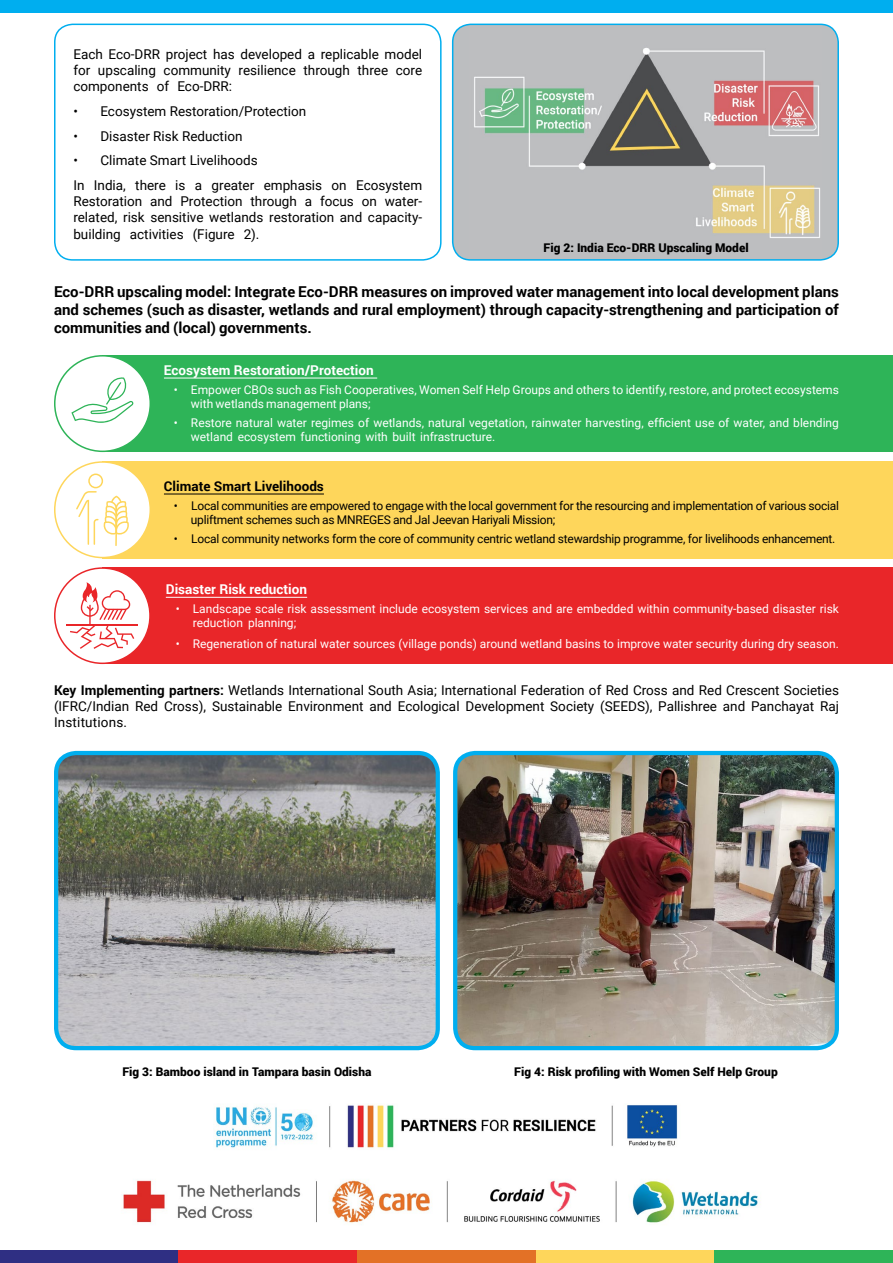
<style>
.page{position:relative;width:893px;height:1263px;background:#fff}
.page>*{position:absolute;margin:0;border:0;box-sizing:border-box;transform-origin:0 0}
.t1{font:700 15px/18px "Roboto";color:#000;text-align:justify}
.t2{font:13.5px/16.2px "Roboto";color:#000;text-align:justify}
.t3{font:700 13.5px "Roboto";color:#fff}
.t4{font:700 13.5px "Roboto";color:#000}
.t5{font:12px/14.4px "Roboto";color:#fff}
.t6{font:12px/14.4px "Roboto";letter-spacing:-.02em;color:#000}
.t7{font:900 12px "Roboto";color:#000}
.s1{font-weight:700}
</style>
<div class="page">
<div style="left:102px;top:567px;width:791px;height:97px;background:#e92629"></div>
<div style="left:0;top:0;width:893px;height:12px;background:#00aeef"></div>
<div style="left:54px;top:24px;width:388px;height:237px;border:2px solid #00aeef;border-radius:18px"></div>
<div style="left:453px;top:24px;width:385px;height:236px;background:#bcbec0;border-radius:18px"></div>
<img style="left:474px;top:48px;width:346px;height:190px">
<div style="left:452px;top:24px;width:387px;height:237px;border:2px solid #00aeef;border-radius:18px"></div>
<hr style="left:166px;top:597px;width:141px;height:1px;background:#fff">
<img style="left:122px;top:1104px;width:636px;height:121px">
<div style="left:103px;top:355px;width:790px;height:96px;background:#2eb458"></div>
<hr style="left:164px;top:378px;width:213px;height:1px;background:#fff">
<div style="left:55px;top:356px;width:95px;height:95px;background:#fff;border-radius:50%"></div>
<div style="left:54px;top:355px;width:97px;height:97px;border:2px solid #2eb458;border-radius:50%"></div>
<div style="left:55px;top:568px;width:95px;height:95px;background:#fff;border-radius:50%"></div>
<div style="left:54px;top:567px;width:97px;height:97px;border:2px solid #e92629;border-radius:50%"></div>
<div style="left:103px;top:461px;width:790px;height:97px;background:#fed65b"></div>
<hr style="left:164px;top:494px;width:160px;height:1px;background:#000">
<img style="left:57px;top:756px;width:380px;height:291px">
<div style="left:54px;top:751px;width:386px;height:299px;border:4px solid #00aeef;border-radius:20px"></div>
<img style="left:458px;top:754px;width:378px;height:293px">
<div style="left:453px;top:751px;width:386px;height:299px;border:4px solid #00aeef;border-radius:20px"></div>
<div style="left:0;top:1250px;width:179px;height:13px;background:#2f2f83"></div>
<div style="left:179px;top:1250px;width:178px;height:13px;background:#e92629"></div>
<div style="left:357px;top:1250px;width:179px;height:13px;background:#e37126"></div>
<div style="left:536px;top:1250px;width:178px;height:13px;background:#fed65b"></div>
<div style="left:714px;top:1250px;width:179px;height:13px;background:#2eb458"></div>
<svg style="left:71px;top:377px;width:62px;height:46px"></svg>
<div style="left:55px;top:462px;width:95px;height:95px;background:#fff;border-radius:50%"></div>
<div style="left:54px;top:461px;width:97px;height:97px;border:2px solid #fed65b;border-radius:50%"></div>
<hr style="left:66px;top:624px;width:72px;height:2px;background:#e92629">
<svg style="left:70px;top:582px;width:64px;height:67px"></svg>
<hr style="left:115px;top:519px;width:2px;height:27px;background:#fed65b">
<svg style="left:76px;top:473px;width:53px;height:72px"></svg>
<p class="t2" style="left:73px;top:45px;width:350px">Each Eco-DRR project has developed a replicable model for upscaling community resilience through three core components of Eco-DRR:</p>
<p class="t2" style="left:73px;top:103px;width:234px">• Ecosystem Restoration/Protection</p>
<p class="t2" style="left:73px;top:127px;width:171px">• Disaster Risk Reduction</p>
<p class="t2" style="left:73px;top:148px;width:350px;line-height:24.8px">• Climate Smart Livelihoods<br>In India, there is a greater emphasis on Ecosystem</p>
<p class="t2" style="left:73px;top:193px;width:350px">Restoration and Protection through a focus on water&shy;related, risk sensitive wetlands restoration and capacity&shy;building activities (Figure 2).</p>
<p class="t7" style="left:544px;top:240px;width:207px">Fig 2: India Eco-DRR Upscaling Model</p>
<p class="t1" style="left:54px;top:282px;width:786px">Eco-DRR upscaling model: Integrate Eco-DRR measures on improved water management into local development plans and schemes (such as disaster, wetlands and rural employment) through capacity-strengthening and participation of communities and (local) governments.</p>
<p class="t3" style="left:164px;top:361px;width:211px">Ecosystem Restoration/Protection</p>
<p class="t5" style="left:191px;top:382px;width:649px;text-indent:-17px">• Empower CBOs such as Fish Cooperatives, Women Self Help Groups and others to identify, restore, and protect ecosystems with wetlands management plans;</p>
<p class="t5" style="left:191px;top:415px;width:649px;text-indent:-17px">• Restore natural water regimes of wetlands, natural vegetation, rainwater harvesting, efficient use of water, and blending wetland ecosystem functioning with built infrastructure.</p>
<p class="t4" style="left:164px;top:477px;width:161px">Climate Smart Livelihoods</p>
<p class="t6" style="left:191px;top:498px;width:650px;text-indent:-17px">• Local communities are empowered to engage with the local government for the resourcing and implementation of various social upliftment schemes such as MNREGES and Jal Jeevan Hariyali Mission;</p>
<p class="t6" style="left:174px;top:531px;width:663px">• Local community networks form the core of community centric wetland stewardship programme, for livelihoods enhancement.</p>
<p class="t3" style="left:166px;top:580px;width:143px">Disaster Risk reduction</p>
<p class="t5" style="left:193px;top:601px;width:648px;text-indent:-17px">• Landscape scale risk assessment include ecosystem services and are embedded within community-based disaster risk reduction planning;</p>
<p class="t5" style="left:176px;top:636px;width:665px">• Regeneration of natural water sources (village ponds) around wetland basins to improve water security during dry season.</p>
<p class="t2" style="left:54px;top:681px;width:786px"><span class="s1">Key Implementing partners:</span> Wetlands International South Asia; International Federation of Red Cross and Red Crescent Societies (IFRC/Indian Red Cross), Sustainable Environment and Ecological Development Society (SEEDS), Pallishree and Panchayat Raj Institutions.</p>
<p class="t7" style="left:122px;top:1063px;width:251px">Fig 3: Bamboo island in Tampara basin Odisha</p>
<p class="t7" style="left:514px;top:1063px;width:265px">Fig 4: Risk profiling with Women Self Help Group</p>
</div>
